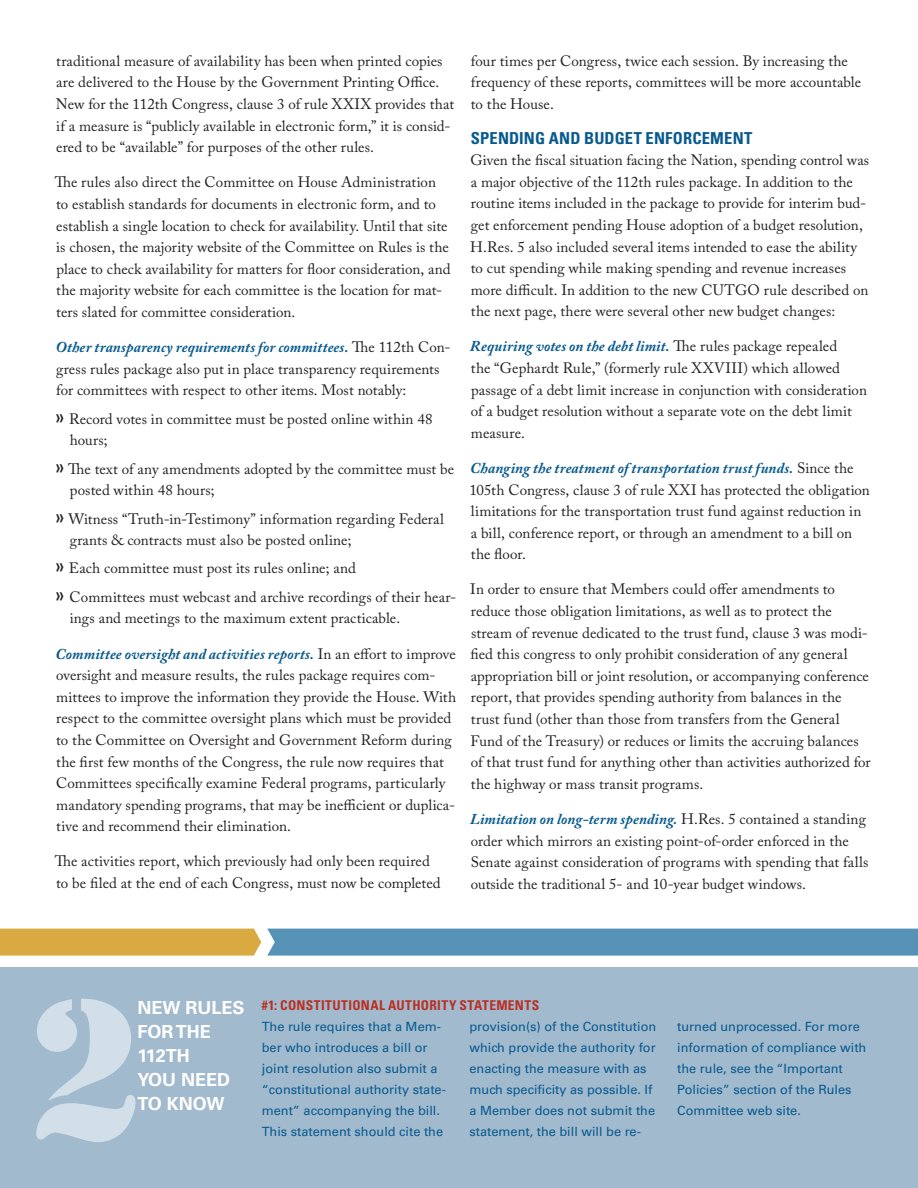
<style>
.page{position:relative;width:918px;height:1188px;background:#fff}
.page>*{position:absolute;margin:0;border:0;box-sizing:border-box;transform-origin:0 0}
.t1{font:210px "Stencil";color:#d2dfe8}
.Sidebar_Head{font:700 18px/24px "Univers LT Std";color:#fff}
.Subhead_01{font:700 condensed 16.5px "Univers LT Std";letter-spacing:.01em;color:#085a8e}
.Body_Copy_Text{font:15px/21.6px "Adobe Caslon Pro";letter-spacing:.005em;color:#231f20}
.Body_Copy_Text_after{font:15px/21.6px "Adobe Caslon Pro";letter-spacing:.005em;color:#231f20}
.Bullets{font:15px/21.6px "Adobe Caslon Pro";letter-spacing:.005em;color:#231f20}
.Sidebar_Subhead{font:700 condensed 13.5px "Univers LT Std";letter-spacing:.035em;color:#ba3024}
.Sidebar_Copy_Text{font:12.75px/21px "Univers LT Std";color:#085a8e}
.s1{font-weight:700;font-style:italic;color:#085a8e}
.s2{font-family:"Univers LT Std";font-stretch:condensed;font-size:21px}
</style>
<div class="page">
<div style="left:0;top:968px;width:918px;height:220px;background:#a2bace"></div>
<div style="left:267px;top:929px;width:651px;height:27px;background:#5692b5"></div>
<div style="left:0;top:929px;width:261px;height:27px;background:#d9aa41"></div>
<p class="Body_Copy_Text" style="left:56px;top:50px;width:400px">traditional measure of availability has been when printed copies are delivered to the House by the Government Printing Office.<br>New for the 112th Congress, clause 3 of rule XXIX provides that if a measure is “publicly available in electronic form,” it is consid&shy;ered to be “available” for purposes of the other rules.</p>
<p class="Body_Copy_Text" style="left:55px;top:171px;width:398px">The rules also direct the Committee on House Administration to establish standards for documents in electronic form, and to establish a single location to check for availability. Until that site is chosen, the majority website of the Committee on Rules is the place to check availability for matters for floor consideration, and the majority website for each committee is the location for mat&shy;ters slated for committee consideration.</p>
<p class="Body_Copy_Text" style="left:55px;top:336px;width:397px"><span class="s1">Other transparency requirements for committees.</span> The 112th Con&shy;gress rules package also put in place transparency requirements for committees with respect to other items. Most notably:</p>
<p class="Bullets" style="left:70px;top:408px;width:364px;text-indent:-15px"><span class="s2">»</span> Record votes in committee must be posted online within 48 hours;</p>
<p class="Bullets" style="left:70px;top:458px;width:386px;text-indent:-15px"><span class="s2">»</span> The text of any amendments adopted by the committee must be posted within 48 hours;</p>
<p class="Bullets" style="left:70px;top:508px;width:376px;text-indent:-15px"><span class="s2">»</span> Witness “Truth-in-Testimony” information regarding Federal grants &amp; contracts must also be posted online;</p>
<p class="Bullets" style="left:55px;top:557px;width:303px"><span class="s2">»</span> Each committee must post its rules online; and</p>
<p class="Bullets" style="left:70px;top:586px;width:388px;text-indent:-15px"><span class="s2">»</span> Committees must webcast and archive recordings of their hear&shy;ings and meetings to the maximum extent practicable.</p>
<p class="Body_Copy_Text" style="left:55px;top:643px;width:402px"><span class="s1">Committee oversight and activities reports.</span> In an effort to improve oversight and measure results, the rules package requires com&shy;mittees to improve the information they provide the House. With respect to the committee oversight plans which must be provided to the Committee on Oversight and Government Reform during the first few months of the Congress, the rule now requires that Committees specifically examine Federal programs, particularly mandatory spending programs, that may be inefficient or duplica&shy;tive and recommend their elimination.</p>
<p class="Body_Copy_Text" style="left:55px;top:850px;width:388px">The activities report, which previously had only been required to be filed at the end of each Congress, must now be completed</p>
<p class="Body_Copy_Text" style="left:471px;top:50px;width:392px">four times per Congress, twice each session. By increasing the frequency of these reports, committees will be more accountable to the House.</p>
<p class="Subhead_01" style="left:471px;top:128px;width:283px">SPENDING AND BUDGET ENFORCEMENT</p>
<p class="Body_Copy_Text_after" style="left:470px;top:149px;width:400px">Given the fiscal situation facing the Nation, spending control was a major objective of the 112th rules package. In addition to the routine items included in the package to provide for interim bud&shy;get enforcement pending House adoption of a budget resolution, H.Res. 5 also included several items intended to ease the ability to cut spending while making spending and revenue increases more difficult. In addition to the new CUTGO rule described on the next page, there were several other new budget changes:</p>
<p class="Body_Copy_Text" style="left:470px;top:335px;width:398px"><span class="s1">Requiring votes on the debt limit.</span> The rules package repealed<br>the “Gephardt Rule,” (formerly rule XXVIII) which allowed passage of a debt limit increase in conjunction with consideration of a budget resolution without a separate vote on the debt limit measure.</p>
<p class="Body_Copy_Text" style="left:470px;top:457px;width:402px"><span class="s1">Changing the treatment of transportation trust funds.</span> Since the 105th Congress, clause 3 of rule XXI has protected the obligation limitations for the transportation trust fund against reduction in a bill, conference report, or through an amendment to a bill on the floor.</p>
<p class="Body_Copy_Text" style="left:470px;top:578px;width:402px">In order to ensure that Members could offer amendments to reduce those obligation limitations, as well as to protect the stream of revenue dedicated to the trust fund, clause 3 was modi&shy;fied this congress to only prohibit consideration of any general appropriation bill or joint resolution, or accompanying conference report, that provides spending authority from balances in the trust fund (other than those from transfers from the General Fund of the Treasury) or reduces or limits the accruing balances of that trust fund for anything other than activities authorized for the highway or mass transit programs.</p>
<p class="Body_Copy_Text" style="left:470px;top:808px;width:400px"><span class="s1">Limitation on long-term spending.</span> H.Res. 5 contained a standing order which mirrors an existing point-of-order enforced in the Senate against consideration of programs with spending that falls outside the traditional 5- and 10-year budget windows.</p>
<p class="t1" style="left:27px;top:950px;width:122px">2</p>
<p class="Sidebar_Subhead" style="left:262px;top:997px;width:279px">#1: CONSTITUTIONAL AUTHORITY STATEMENTS</p>
<p class="Sidebar_Head" style="left:137px;top:995px;width:109px">NEW RULES</p>
<p class="Sidebar_Head" style="left:137px;top:1019px;width:75px">FOR THE<br>112TH</p>
<p class="Sidebar_Head" style="left:137px;top:1067px;width:94px">YOU NEED</p>
<p class="Sidebar_Head" style="left:137px;top:1091px;width:88px">TO KNOW</p>
<p class="Sidebar_Copy_Text" style="left:262px;top:1016px;width:186px">The rule requires that a Mem&shy;ber who introduces a bill or joint resolution also submit a “constitutional authority state&shy;ment” accompanying the bill.<br>This statement should cite the</p>
<p class="Sidebar_Copy_Text" style="left:470px;top:1016px;width:188px">provision(s) of the Constitution which provide the authority for enacting the measure with as much specificity as possible. If a Member does not submit the statement, the bill will be re-</p>
<p class="Sidebar_Copy_Text" style="left:677px;top:1016px;width:191px">turned unprocessed. For more information of compliance with the rule, see the “Important<br>Policies” section of the Rules<br>Committee web site.</p>
</div>
